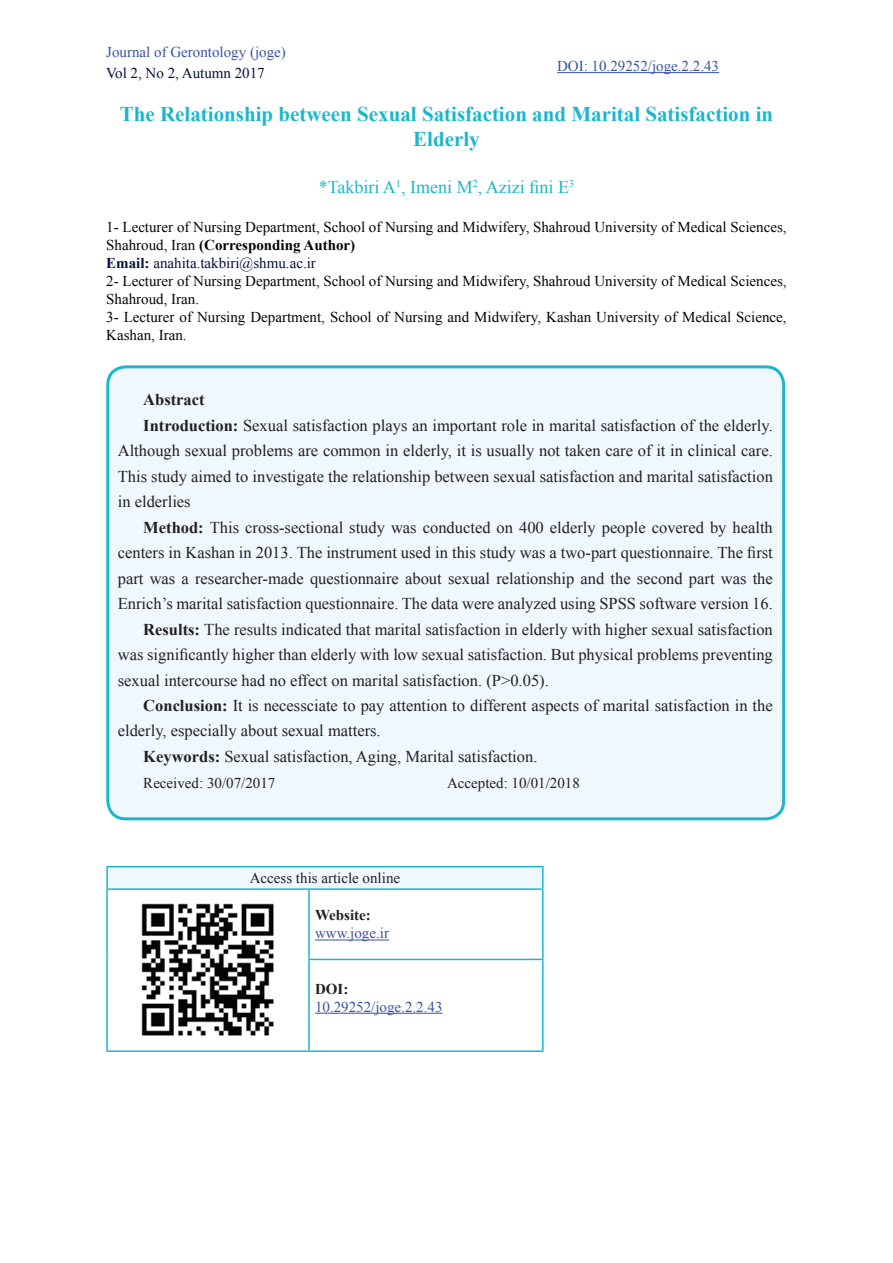
<style>
.page{position:relative;width:893px;height:1263px;background:#fff}
.page>*{position:absolute;margin:0;border:0;box-sizing:border-box;transform-origin:0 0}
.t1{font:700 21px/25.2px "Times New Roman";color:#1bb6cc;text-align:center}
.t2{font:18px "Times New Roman";color:#1bb6cc}
.t3{font:16.5px "Times New Roman";color:#231f20}
.t4{font:700 16.5px "Times New Roman";color:#231f20}
.t5{font:15px/18px "Times New Roman";color:#040503}
.t6{font:15px "Times New Roman";color:#3853a3}
.t7{font:15px "Times New Roman";color:#231f20}
.t8{font:15px "Times New Roman";color:#05113f}
.t9{font:700 15px "Times New Roman";color:#231f20}
.t10{font:10.5px "Times New Roman";color:#1bb6cc}
.s1{font-weight:700}
.s2{font-weight:700;color:#05113f}
.s3{color:#05113f}
</style>
<div class="page">
<div style="left:108px;top:367px;width:676px;height:452px;background:#eef8fd;border-radius:18px"></div>
<div style="left:106px;top:365px;width:679px;height:455px;border:3px solid #1bb6cc;border-radius:18px"></div>
<div style="left:107px;top:867px;width:436px;height:22px;background:#eef8fd"></div>
<svg style="left:310px;top:939px;width:232px;height:75px"></svg>
<hr style="left:309px;top:866px;width:235px;height:1px;background:#1bb6cc">
<hr style="left:542px;top:867px;width:2px;height:21px;background:#1bb6cc">
<hr style="left:106px;top:866px;width:203px;height:1px;background:#1bb6cc">
<hr style="left:106px;top:867px;width:2px;height:21px;background:#1bb6cc">
<hr style="left:309px;top:888px;width:235px;height:2px;background:#1bb6cc">
<hr style="left:542px;top:890px;width:2px;height:69px;background:#1bb6cc">
<hr style="left:308px;top:959px;width:236px;height:1px;background:#1bb6cc">
<hr style="left:542px;top:960px;width:2px;height:90px;background:#1bb6cc">
<hr style="left:309px;top:1050px;width:235px;height:2px;background:#1bb6cc">
<hr style="left:106px;top:888px;width:203px;height:2px;background:#1bb6cc">
<hr style="left:308px;top:890px;width:2px;height:69px;background:#1bb6cc">
<hr style="left:106px;top:890px;width:2px;height:69px;background:#1bb6cc">
<hr style="left:308px;top:960px;width:2px;height:90px;background:#1bb6cc">
<hr style="left:106px;top:959px;width:2px;height:91px;background:#1bb6cc">
<hr style="left:106px;top:1050px;width:203px;height:2px;background:#1bb6cc">
<hr style="left:315px;top:940px;width:74px;height:1px;background:#3853a3">
<img style="left:141px;top:903px;width:133px;height:133px">
<hr style="left:315px;top:1013px;width:127px;height:1px;background:#3853a3">
<hr style="left:557px;top:72px;width:162px;height:1px;background:#3853a3">
<p class="t6" style="left:106px;top:42px;width:181px">Journal of Gerontology (joge(</p>
<p class="t8" style="left:106px;top:63px;width:160px">Vol 2, No 2, Autumn 2017</p>
<p class="t6" style="left:557px;top:56px;width:164px">DOI: 10.29252/joge.2.2.43</p>
<p class="t1" style="left:120px;top:100px;width:655px">The Relationship between Sexual Satisfaction and Marital Satisfaction in<br>Elderly</p>
<p class="t10" style="left:396px;top:176px;width:7px">1</p>
<p class="t10" style="left:473px;top:176px;width:7px">2</p>
<p class="t10" style="left:569px;top:176px;width:7px">3</p>
<p class="t5" style="left:106px;top:218px;width:682px">1- Lecturer of Nursing Department, School of Nursing and Midwifery, Shahroud University of Medical Sciences, Shahroud, Iran <span class="s1">(Corresponding Author(<br></span><span class="s2">Email:</span> <span class="s3">anahita.takbiri@shmu.ac i r.<br></span>2- Lecturer of Nursing Department, School of Nursing and Midwifery, Shahroud University of Medical Sciences, Shahroud, Iran.<br>3- Lecturer of Nursing Department, School of Nursing and Midwifery, Kashan University of Medical Science, Kashan, Iran.</p>
<p class="t2" style="left:319px;top:174px;width:252px">*Takbiri A , Imeni M , Azizi fini E</p>
<p class="t4" style="left:143px;top:388px;width:63px">Abstract</p>
<p class="t3" style="left:143px;top:414px;width:631px"><span class="s1">Introduction:</span> Sexual satisfaction plays an important role in marital satisfaction of the elderly.</p>
<p class="t3" style="left:118px;top:439px;width:657px">Although sexual problems are common in elderly isit, usually not taken care of init clinical care.</p>
<p class="t3" style="left:118px;top:465px;width:657px">This study aimed to investigate the relationship between sexual satisfaction and marital satisfaction</p>
<p class="t3" style="left:118px;top:490px;width:74px">in elderlies</p>
<p class="t3" style="left:143px;top:516px;width:631px"><span class="s1">Method:</span> This cross-sectional study was conducted on 400 elderly people covered by health</p>
<p class="t3" style="left:118px;top:541px;width:656px">centers in Kashan in 2013. The instrument used in this study was a two-part questionnaire. The first</p>
<p class="t3" style="left:118px;top:567px;width:657px">part was a researcher-made questionnaire about sexual relationship and the second part was the</p>
<p class="t3" style="left:118px;top:592px;width:656px">Enrich s’ marital satisfaction questionnaire. The data were analyzed using SPSS software version 16.</p>
<p class="t3" style="left:143px;top:618px;width:631px"><span class="s1">Results:</span> The results indicated that marital satisfaction in elderly with higher sexual satisfaction</p>
<p class="t3" style="left:118px;top:643px;width:657px">was significantly higher than elderly with low sexual satisfaction. But physical problems preventing</p>
<p class="t3" style="left:118px;top:669px;width:433px">sexual intercourse had no effect on marital satisfaction &lt;P(. 0 . 0 5 .(</p>
<p class="t3" style="left:143px;top:694px;width:631px"><span class="s1">Conclusion:</span> It is necessciate to pay attention to different aspects of marital satisfaction in the</p>
<p class="t3" style="left:118px;top:720px;width:264px">elderly, especially about sexual matters.</p>
<p class="t3" style="left:143px;top:745px;width:396px"><span class="s1">Keywords:</span> Sexual satisfaction, Aging, Marital satisfaction.</p>
<p class="t7" style="left:447px;top:772px;width:134px">Accepted: 10/01/2018</p>
<p class="t7" style="left:143px;top:772px;width:134px">Received: 30/07/2017</p>
<p class="t7" style="left:250px;top:868px;width:152px">Access this article online</p>
<p class="t9" style="left:315px;top:905px;width:57px">Website:</p>
<p class="t6" style="left:315px;top:923px;width:76px">www.joge i r.</p>
<p class="t9" style="left:315px;top:978px;width:35px">DOI:</p>
<p class="t6" style="left:315px;top:996px;width:129px">10.29252/joge.2.2.43</p>
</div>
